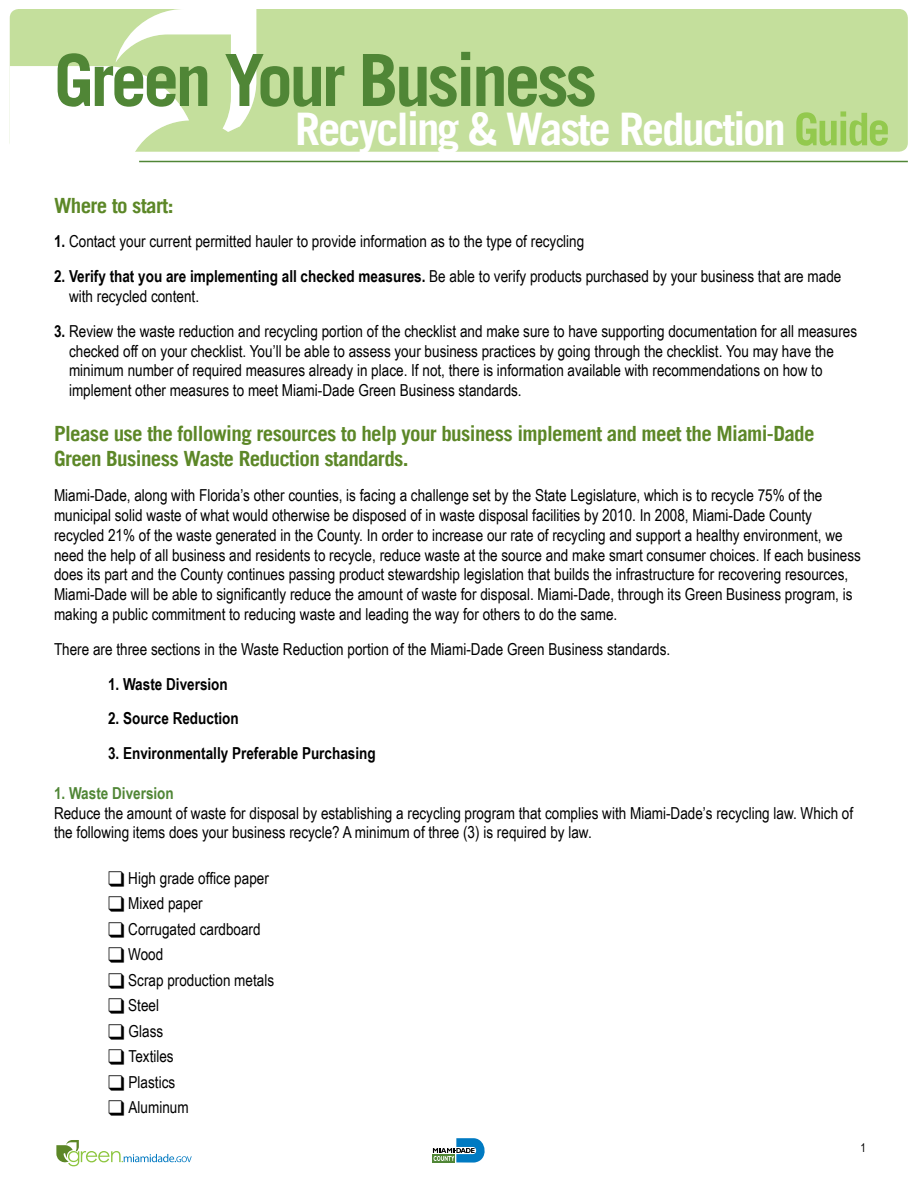
<style>
.page{position:relative;width:918px;height:1188px;background:#fff}
.page>*{position:absolute;margin:0;border:0;box-sizing:border-box;transform-origin:0 0}
.t1{font:700 72px "Trade Gothic LT";letter-spacing:-.05em;color:#508636}
.t2{font:700 45px "Trade Gothic LT";letter-spacing:-.05em;color:#fff}
.t3{font:700 21px/25.2px "Trade Gothic LT";letter-spacing:-.03em;color:#5c8727}
.t4{font:16.5px/19.8px "Arial Narrow";color:#000}
.t5{font:700 16.5px "Arial Narrow";color:#000}
.t6{font:700 16.5px "Arial Narrow";color:#508636}
.t7{font:12px "Arial Narrow";color:#000}
.s1{font-weight:700}
</style>
<div class="page">
<div style="left:10px;top:9px;width:898px;height:143px;background:#c4df9c;border-radius:9px"></div>
<svg style="left:10px;top:9px;width:246px;height:154px;fill:#fff"></svg>
<hr style="left:139px;top:161px;width:769px;height:1px;background:#508636">
<svg style="left:56px;top:1140px;width:136px;height:26px"></svg>
<svg style="left:433px;top:1138px;width:52px;height:24px"></svg>
<h1 class="t1" style="left:54px;top:36px;width:545px">Green Your Business</h1>
<h2 class="t2" style="left:295px;top:102px;width:596px">Recycling &amp; Waste Reduction Guide</h2>
<p class="t3" style="left:54px;top:192px;width:121px">Where to start:</p>
<p class="t4" style="left:54px;top:231px;width:532px"><span class="s1">1.</span> Contact your current permitted hauler to provide information as to the type of recycling</p>
<p class="t4" style="left:69px;top:266px;width:774px;text-indent:-15px"><span class="s1">2. Verify that you are implementing all checked measures.</span> Be able to verify products purchased by your business that are made with recycled content.</p>
<p class="t4" style="left:69px;top:320px;width:790px;text-indent:-15px"><span class="s1">3.</span> Review the waste reduction and recycling portion of the checklist and make sure to have supporting documentation for all measures checked off on your checklist. You’ll be able to assess your business practices by going through the checklist. You may have the minimum number of required measures already in place. If not, there is information available with recommendations on how to implement other measures to meet Miami-Dade Green Business standards.</p>
<p class="t3" style="left:54px;top:421px;width:762px">Please use the following resources to help your business implement and meet the Miami-Dade<br>Green Business Waste Reduction standards.</p>
<p class="t4" style="left:54px;top:485px;width:808px">Miami-Dade, along with Florida’s other counties, is facing a challenge set by the State Legislature, which is to recycle 75% of the municipal solid waste of what would otherwise be disposed of in waste disposal facilities by 2010. In 2008, Miami-Dade County recycled 21% of the waste generated in the County. In order to increase our rate of recycling and support a healthy environment, we need the help of all business and residents to recycle, reduce waste at the source and make smart consumer choices. If each business does its part and the County continues passing product stewardship legislation that builds the infrastructure for recovering resources, Miami-Dade will be able to significantly reduce the amount of waste for disposal. Miami-Dade, through its Green Business program, is making a public commitment to reducing waste and leading the way for others to do the same.</p>
<p class="t4" style="left:54px;top:638px;width:618px">There are three sections in the Waste Reduction portion of the Miami-Dade Green Business standards.</p>
<p class="t5" style="left:108px;top:671px;width:121px">1. Waste Diversion</p>
<p class="t5" style="left:108px;top:706px;width:132px">2. Source Reduction</p>
<p class="t5" style="left:108px;top:741px;width:269px">3. Environmentally Preferable Purchasing</p>
<p class="t6" style="left:54px;top:780px;width:121px">1. Waste Diversion</p>
<p class="t4" style="left:54px;top:802px;width:801px">Reduce the amount of waste for disposal by establishing a recycling program that complies with Miami-Dade’s recycling law. Which of the following items does your business recycle? A minimum of three (3) is required by law.</p>
<p class="t4" style="left:108px;top:867px;width:162px">❑ High grade office paper</p>
<p class="t4" style="left:108px;top:893px;width:96px">❑ Mixed paper</p>
<p class="t4" style="left:108px;top:918px;width:154px">❑ Corrugated cardboard</p>
<p class="t4" style="left:108px;top:944px;width:57px">❑ Wood</p>
<p class="t4" style="left:108px;top:969px;width:168px">❑ Scrap production metals</p>
<p class="t4" style="left:108px;top:995px;width:53px">❑ Steel</p>
<p class="t4" style="left:108px;top:1020px;width:57px">❑ Glass</p>
<p class="t4" style="left:108px;top:1046px;width:67px">❑ Textiles</p>
<p class="t4" style="left:108px;top:1071px;width:69px">❑ Plastics</p>
<p class="t4" style="left:108px;top:1097px;width:82px">❑ Aluminum</p>
<p class="t7" style="left:860px;top:1139px;width:7px">1</p>
</div>
